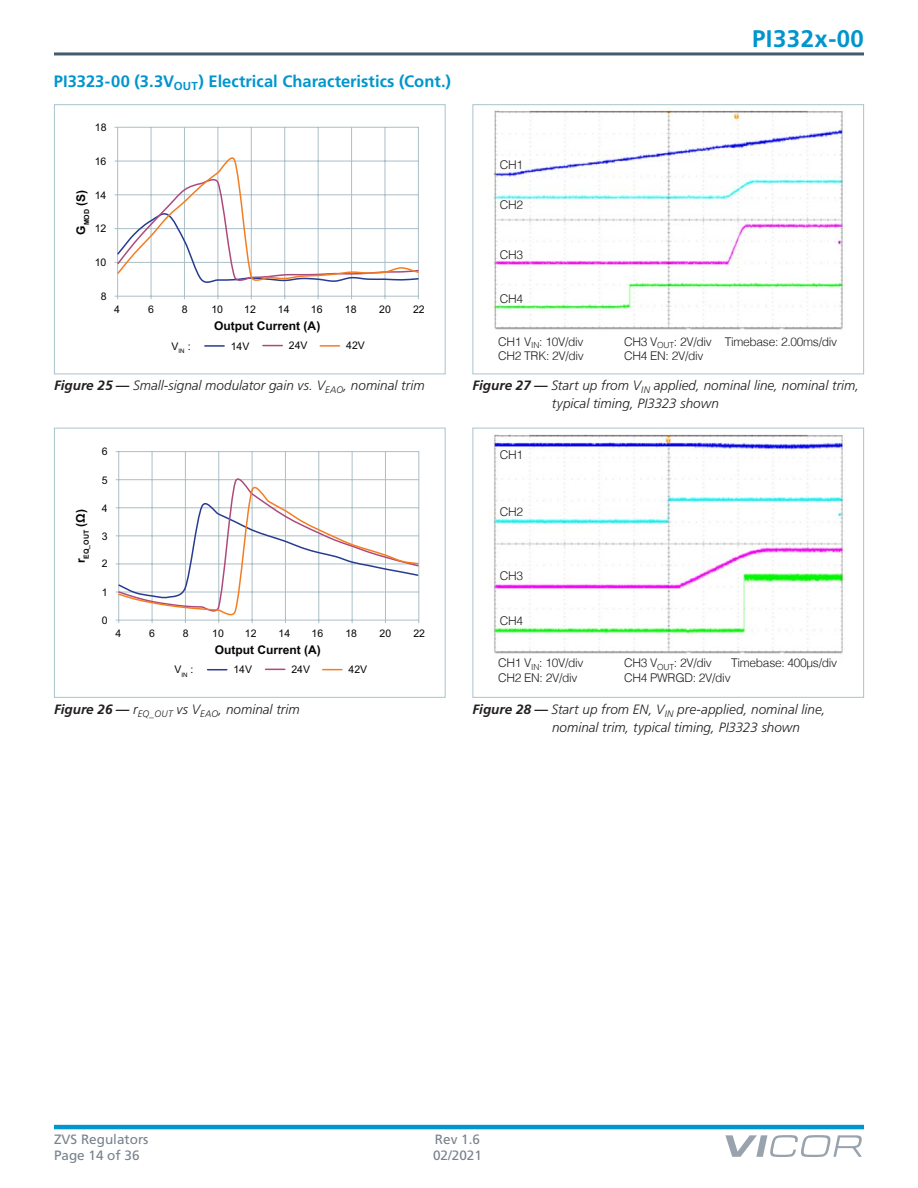
<style>
.page{position:relative;width:918px;height:1188px;background:#fff}
.page>*{position:absolute;margin:0;border:0;box-sizing:border-box;transform-origin:0 0}
.t1{font:700 24px "Frutiger LT Pro";letter-spacing:.02em;color:#0095ce}
.t2{font:700 16.5px "Frutiger LT Pro";color:#0095ce}
.t3{font:italic 300 13.5px/18px "Frutiger LT Pro";color:#231f20}
.t4{font:13.5px "Frutiger LT Pro";color:#78828d}
.t5{font:300 12px "Helvetica";letter-spacing:-.025em;color:#231f20}
.t6{font:700 12px "Arial";color:#050504}
.t7{font:10.5px "Arial";color:#050504}
.t8{font:700 7.05px "Arial";color:#050504}
.s1{font-weight:700}
</style>
<div class="page">
<hr style="left:54px;top:1125px;width:810px;height:4px;background:#0095ce">
<svg style="left:725px;top:1135px;width:137px;height:22px"></svg>
<hr style="left:54px;top:52px;width:810px;height:3px;background:#435b6d">
<img style="left:493px;top:106px;width:352px;height:224px">
<div style="left:472px;top:104px;width:392px;height:270px;border:1px solid #a8c4cc"></div>
<hr style="left:117px;top:127px;width:1px;height:172px;background:#abbfc7">
<hr style="left:151px;top:127px;width:1px;height:172px;background:#abbfc7">
<hr style="left:184px;top:127px;width:1px;height:172px;background:#abbfc7">
<hr style="left:218px;top:127px;width:1px;height:172px;background:#abbfc7">
<hr style="left:251px;top:127px;width:1px;height:172px;background:#abbfc7">
<hr style="left:284px;top:127px;width:1px;height:172px;background:#abbfc7">
<hr style="left:318px;top:127px;width:1px;height:172px;background:#abbfc7">
<hr style="left:351px;top:127px;width:1px;height:172px;background:#abbfc7">
<hr style="left:385px;top:127px;width:1px;height:172px;background:#abbfc7">
<hr style="left:418px;top:127px;width:1px;height:172px;background:#abbfc7">
<hr style="left:115px;top:296px;width:303px;height:1px;background:#abbfc7">
<hr style="left:115px;top:262px;width:303px;height:1px;background:#abbfc7">
<hr style="left:115px;top:228px;width:303px;height:1px;background:#abbfc7">
<hr style="left:115px;top:194px;width:303px;height:1px;background:#abbfc7">
<hr style="left:115px;top:161px;width:303px;height:1px;background:#abbfc7">
<hr style="left:115px;top:127px;width:303px;height:1px;background:#abbfc7">
<svg style="left:205px;top:345px;width:19px;height:2px"></svg>
<svg style="left:263px;top:345px;width:19px;height:1px"></svg>
<hr style="left:320px;top:345px;width:20px;height:2px;background:#f47d21">
<svg style="left:116px;top:151px;width:303px;height:136px"></svg>
<div style="left:54px;top:104px;width:392px;height:270px;border:1px solid #a8c4cc"></div>
<img style="left:490px;top:434px;width:355px;height:220px">
<div style="left:472px;top:428px;width:392px;height:270px;border:1px solid #a8c4cc"></div>
<svg style="left:208px;top:669px;width:19px;height:1px"></svg>
<svg style="left:266px;top:669px;width:19px;height:1px"></svg>
<svg style="left:323px;top:669px;width:19px;height:1px"></svg>
<hr style="left:118px;top:452px;width:1px;height:171px;background:#abbfc7">
<hr style="left:152px;top:452px;width:1px;height:171px;background:#abbfc7">
<hr style="left:185px;top:452px;width:1px;height:171px;background:#abbfc7">
<hr style="left:218px;top:452px;width:1px;height:171px;background:#abbfc7">
<hr style="left:252px;top:452px;width:1px;height:171px;background:#abbfc7">
<hr style="left:285px;top:452px;width:1px;height:171px;background:#abbfc7">
<hr style="left:318px;top:452px;width:1px;height:171px;background:#abbfc7">
<hr style="left:352px;top:452px;width:1px;height:171px;background:#abbfc7">
<hr style="left:385px;top:452px;width:1px;height:171px;background:#abbfc7">
<hr style="left:418px;top:451px;width:1px;height:172px;background:#abbfc7">
<hr style="left:116px;top:620px;width:303px;height:1px;background:#abbfc7">
<hr style="left:116px;top:592px;width:303px;height:1px;background:#abbfc7">
<hr style="left:116px;top:564px;width:303px;height:1px;background:#abbfc7">
<hr style="left:116px;top:535px;width:303px;height:1px;background:#abbfc7">
<hr style="left:116px;top:507px;width:303px;height:1px;background:#abbfc7">
<hr style="left:116px;top:479px;width:303px;height:1px;background:#abbfc7">
<hr style="left:116px;top:451px;width:303px;height:1px;background:#abbfc7">
<svg style="left:117px;top:478px;width:303px;height:142px"></svg>
<div style="left:54px;top:428px;width:392px;height:270px;border:1px solid #a8c4cc"></div>
<p class="t2" style="left:54px;top:71px;width:399px">PI3323-00 (3.3V<sub>OUT</sub>) Electrical Characteristics (Cont.)</p>
<p class="t7" style="left:95px;top:121px;width:13px">18</p>
<p class="t7" style="left:95px;top:155px;width:13px">16</p>
<p class="t6" style="left:73px;top:235px;width:47px;rotate:-90deg">G<sub>MOD</sub> (S)</p>
<p class="t7" style="left:95px;top:189px;width:13px">14</p>
<p class="t7" style="left:95px;top:222px;width:13px">12</p>
<p class="t7" style="left:95px;top:256px;width:13px">10</p>
<p class="t7" style="left:101px;top:289px;width:7px">8</p>
<p class="t7" style="left:114px;top:303px;width:7px">4</p>
<p class="t7" style="left:182px;top:303px;width:7px">8</p>
<p class="t7" style="left:148px;top:303px;width:7px">6</p>
<p class="t7" style="left:244px;top:303px;width:13px">12</p>
<p class="t7" style="left:211px;top:303px;width:13px">10</p>
<p class="t7" style="left:278px;top:303px;width:13px">14</p>
<p class="t7" style="left:311px;top:303px;width:13px">16</p>
<p class="t7" style="left:345px;top:303px;width:13px">18</p>
<p class="t7" style="left:379px;top:303px;width:13px">20</p>
<p class="t7" style="left:413px;top:303px;width:13px">22</p>
<p class="t6" style="left:214px;top:318px;width:108px">Output Current (A)</p>
<p class="t7" style="left:172px;top:339px;width:21px">V<sub>IN</sub> :</p>
<p class="t7" style="left:231px;top:339px;width:20px">14V</p>
<p class="t7" style="left:289px;top:339px;width:20px">24V</p>
<p class="t7" style="left:346px;top:339px;width:20px">42V</p>
<p class="t3" style="left:54px;top:377px;width:372px"><span class="s1">Figure 25 —</span> Small-signal modulator gain vs. V<sub>EAO</sub>, nominal trim</p>
<p class="t7" style="left:102px;top:445px;width:7px">6</p>
<p class="t8" style="left:82px;top:563px;width:56px;rotate:-90deg"><sup>r</sup>EQ_OUT <sup>(Ω)</sup></p>
<p class="t7" style="left:102px;top:473px;width:7px">5</p>
<p class="t7" style="left:102px;top:501px;width:7px">4</p>
<p class="t7" style="left:102px;top:530px;width:7px">3</p>
<p class="t7" style="left:102px;top:557px;width:7px">2</p>
<p class="t7" style="left:102px;top:585px;width:7px">1</p>
<p class="t7" style="left:102px;top:614px;width:7px">0</p>
<p class="t7" style="left:115px;top:627px;width:7px">4</p>
<p class="t7" style="left:183px;top:627px;width:7px">8</p>
<p class="t7" style="left:149px;top:627px;width:7px">6</p>
<p class="t7" style="left:245px;top:627px;width:13px">12</p>
<p class="t7" style="left:212px;top:627px;width:13px">10</p>
<p class="t7" style="left:279px;top:627px;width:13px">14</p>
<p class="t7" style="left:312px;top:627px;width:13px">16</p>
<p class="t7" style="left:345px;top:627px;width:13px">18</p>
<p class="t7" style="left:380px;top:627px;width:13px">20</p>
<p class="t7" style="left:413px;top:627px;width:13px">22</p>
<p class="t6" style="left:215px;top:642px;width:107px">Output Current (A)</p>
<p class="t7" style="left:174px;top:663px;width:20px">V<sub>IN</sub> :</p>
<p class="t7" style="left:233px;top:663px;width:20px">14V</p>
<p class="t7" style="left:291px;top:662px;width:20px">24V</p>
<p class="t7" style="left:349px;top:663px;width:20px">42V</p>
<p class="t3" style="left:54px;top:700px;width:247px"><span class="s1">Figure 26 —</span> r<sub>EQ_OUT</sub> vs V<sub>EAO</sub>, nominal trim</p>
<p class="t5" style="left:500px;top:154px;width:25px">CH1</p>
<p class="t5" style="left:500px;top:195px;width:25px">CH2</p>
<p class="t5" style="left:500px;top:244px;width:25px">CH3</p>
<p class="t5" style="left:500px;top:289px;width:25px">CH4</p>
<h1 class="t1" style="left:752px;top:24px;width:113px">PI332x-00</h1>
<p class="t5" style="left:498px;top:332px;width:87px">CH1 V<sub>IN</sub>: 10V/div</p>
<p class="t5" style="left:624px;top:332px;width:214px">CH3 V<sub>OUT</sub>: 2V/div Timebase: 2.00ms/div</p>
<p class="t5" style="left:498px;top:346px;width:87px">CH2 TRK: 2V/div</p>
<p class="t5" style="left:624px;top:346px;width:81px">CH4 EN: 2V/div</p>
<p class="t3" style="left:552px;top:377px;width:309px;text-indent:-80px"><span class="s1">Figure 27 —</span> Start up from V<sub>IN</sub> applied, nominal line, nominal trim, typical timing, PI3323 shown</p>
<p class="t5" style="left:500px;top:445px;width:25px">CH1</p>
<p class="t5" style="left:500px;top:501px;width:25px">CH2</p>
<p class="t5" style="left:500px;top:566px;width:25px">CH3</p>
<p class="t5" style="left:500px;top:611px;width:25px">CH4</p>
<p class="t5" style="left:498px;top:653px;width:87px">CH1 V<sub>IN</sub>: 10V/div</p>
<p class="t5" style="left:624px;top:653px;width:89px">CH3 V<sub>OUT</sub>: 2V/div</p>
<p class="t5" style="left:731px;top:653px;width:107px">Timebase: 400µs/div</p>
<p class="t5" style="left:498px;top:667px;width:81px">CH2 EN: 2V/div</p>
<p class="t5" style="left:624px;top:667px;width:108px">CH4 PWRGD: 2V/div</p>
<p class="t3" style="left:552px;top:700px;width:275px;text-indent:-80px"><span class="s1">Figure 28 —</span> Start up from EN, V<sub>IN</sub> pre-applied, nominal line, nominal trim, typical timing, PI3323 shown</p>
<p class="t4" style="left:54px;top:1132px;width:96px">ZVS Regulators</p>
<p class="t4" style="left:435px;top:1132px;width:47px">Rev 1.6</p>
<p class="t4" style="left:54px;top:1148px;width:87px">Page 14 of 36</p>
<p class="t4" style="left:433px;top:1148px;width:50px">02/2021</p>
</div>
